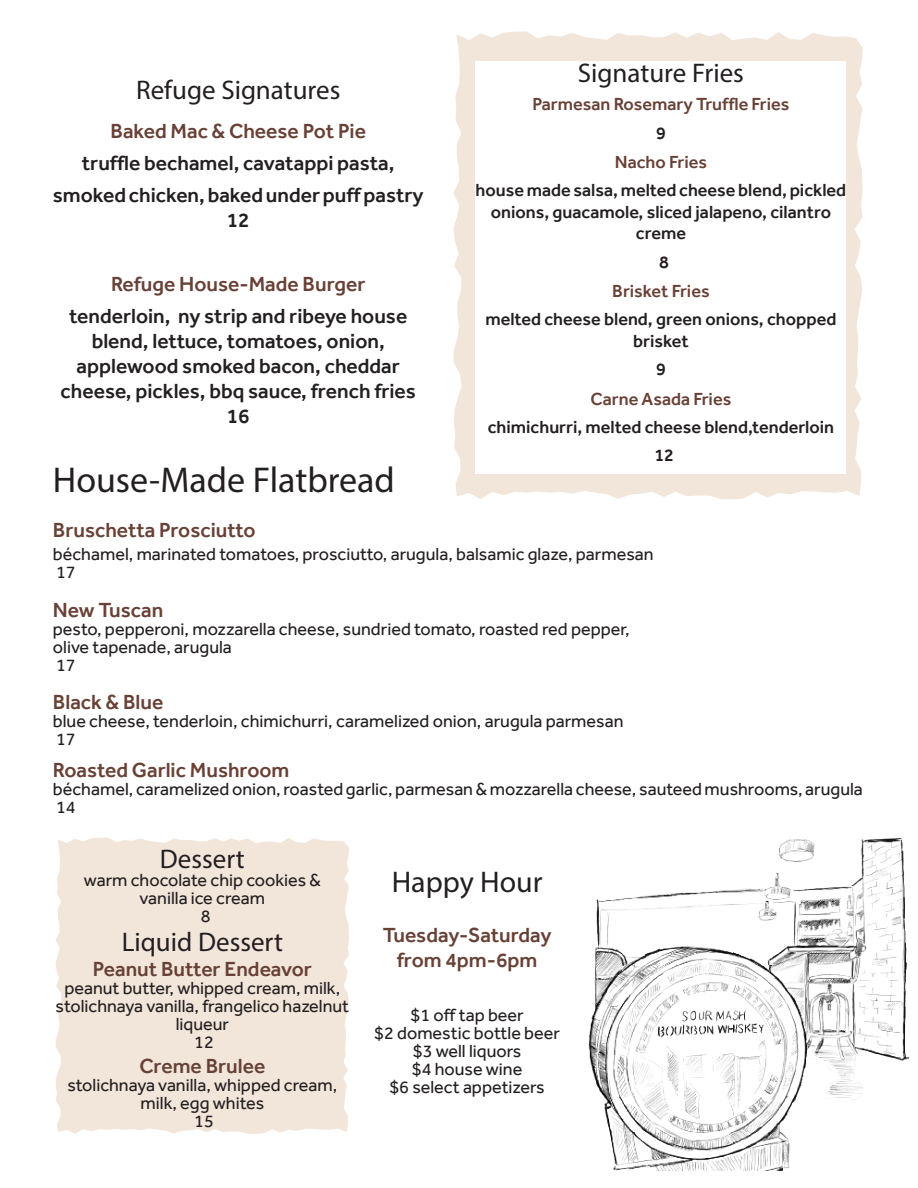
<style>
.page{position:relative;width:918px;height:1188px;background:#fff}
.page>*{position:absolute;margin:0;border:0;box-sizing:border-box;transform-origin:0 0}
.t1{font:36px "Myriad Pro";color:#231f20}
.description{font:30px "Myriad Pro";color:#231f20}
.description-2{font:27px "Myriad Pro";color:#231f20}
.Item{font:500 21px/25.2px "Effra";color:#231f20;text-align:center}
.Item-2{font:500 21px "Effra";color:#684136}
.description-3{font:500 21px "Effra";color:#684136}
.description-4{font:18px/18px "Effra";color:#231f20;text-align:center}
.Item-3{font:500 18px/21.6px "Effra";color:#231f20;text-align:center}
.Item-4{font:500 18px "Effra";color:#684136}
</style>
<div class="page">
<svg style="left:453px;top:31px;width:410px;height:468px;fill:#f2e6db"></svg>
<div style="left:476px;top:62px;width:370px;height:412px;background:#fff"></div>
<img style="left:588px;top:838px;width:322px;height:332px">
<svg style="left:55px;top:837px;width:294px;height:297px;background:#f3e8de"></svg>
<p class="description-2" style="left:136px;top:73px;width:206px">Refuge Signatures</p>
<p class="Item-2" style="left:111px;top:118px;width:257px">Baked Mac &amp; Cheese Pot Pie</p>
<p class="Item" style="left:82px;top:150px;width:314px">truffle bechamel, cavatappi pasta,</p>
<p class="Item" style="left:53px;top:182px;width:372px">smoked chicken, baked under puff pastry<br>12</p>
<p class="Item-2" style="left:111px;top:271px;width:256px">Refuge House-Made Burger</p>
<p class="Item" style="left:61px;top:303px;width:357px">tenderloin, ny strip and ribeye house blend, lettuce, tomatoes, onion, applewood smoked bacon, cheddar cheese, pickles, bbq sauce, french fries<br>16</p>
<p class="description-2" style="left:578px;top:56px;width:167px">Signature Fries</p>
<p class="Item-4" style="left:532px;top:93px;width:259px">Parmesan Rosemary Truffle Fries</p>
<p class="Item-3" style="left:656px;top:122px;width:11px">9</p>
<p class="Item-4" style="left:615px;top:151px;width:94px">Nacho Fries</p>
<p class="Item-3" style="left:476px;top:179px;width:372px">house made salsa, melted cheese blend, pickled onions, guacamole, sliced jalapeno, cilantro creme</p>
<p class="Item-3" style="left:659px;top:251px;width:11px">8</p>
<p class="Item-4" style="left:612px;top:280px;width:99px">Brisket Fries</p>
<p class="Item-3" style="left:485px;top:308px;width:353px">melted cheese blend, green onions, chopped brisket</p>
<p class="Item-3" style="left:656px;top:358px;width:11px">9</p>
<p class="Item-4" style="left:591px;top:388px;width:142px">Carne Asada Fries</p>
<p class="Item-3" style="left:488px;top:416px;width:348px">chimichurri, melted cheese blend,tenderloin</p>
<p class="Item-3" style="left:654px;top:444px;width:21px">12</p>
<p class="t1" style="left:53px;top:457px;width:344px">House-Made Flatbread</p>
<p class="Item-2" style="left:53px;top:518px;width:204px">Bruschetta Prosciutto</p>
<p class="description-4" style="left:53px;top:545px;width:602px">béchamel, marinated tomatoes, prosciutto, arugula, balsamic glaze, parmesan</p>
<p class="description-4" style="left:56px;top:563px;width:21px">17</p>
<p class="Item-2" style="left:53px;top:597px;width:112px">New Tuscan</p>
<p class="description-4" style="left:53px;top:619px;width:578px">pesto, pepperoni, mozzarella cheese, sundried tomato, roasted red pepper,</p>
<p class="description-4" style="left:53px;top:637px;width:181px">olive tapenade, arugula</p>
<p class="description-4" style="left:56px;top:655px;width:21px">17</p>
<p class="Item-2" style="left:53px;top:690px;width:112px">Black &amp; Blue</p>
<p class="description-4" style="left:53px;top:712px;width:572px">blue cheese, tenderloin, chimichurri, caramelized onion, arugula parmesan</p>
<p class="description-4" style="left:56px;top:730px;width:21px">17</p>
<p class="Item-2" style="left:53px;top:758px;width:238px">Roasted Garlic Mushroom</p>
<p class="description-4" style="left:53px;top:780px;width:812px">béchamel, caramelized onion, roasted garlic, parmesan &amp; mozzarella cheese, sauteed mushrooms, arugula</p>
<p class="description-4" style="left:56px;top:798px;width:21px">14</p>
<p class="description-2" style="left:160px;top:843px;width:86px">Dessert</p>
<p class="description-4" style="left:84px;top:871px;width:239px">warm chocolate chip cookies &amp;</p>
<p class="description-4" style="left:140px;top:889px;width:127px">vanilla ice cream</p>
<p class="description-4" style="left:201px;top:907px;width:11px">8</p>
<p class="description-2" style="left:122px;top:925px;width:163px">Liquid Dessert</p>
<p class="description-3" style="left:93px;top:956px;width:221px">Peanut Butter Endeavor</p>
<p class="description-4" style="left:56px;top:979px;width:295px">peanut butter, whipped cream, milk, stolichnaya vanilla, frangelico hazelnut liqueur</p>
<p class="description-4" style="left:194px;top:1033px;width:21px">12</p>
<p class="description-3" style="left:139px;top:1054px;width:127px">Creme Brulee</p>
<p class="description-4" style="left:67px;top:1076px;width:272px">stolichnaya vanilla, whipped cream, milk, egg whites</p>
<p class="description-4" style="left:194px;top:1112px;width:21px">15</p>
<p class="description" style="left:392px;top:863px;width:152px">Happy Hour</p>
<p class="description-3" style="left:383px;top:923px;width:170px">Tuesday-Saturday</p>
<p class="description-3" style="left:397px;top:948px;width:142px">from 4pm-6pm</p>
<p class="description-4" style="left:411px;top:1006px;width:115px">$1 off tap beer</p>
<p class="description-4" style="left:374px;top:1024px;width:187px">$2 domestic bottle beer</p>
<p class="description-4" style="left:413px;top:1042px;width:110px">$3 well liquors</p>
<p class="description-4" style="left:412px;top:1060px;width:112px">$4 house wine</p>
<p class="description-4" style="left:389px;top:1078px;width:157px">$6 select appetizers</p>
</div>
